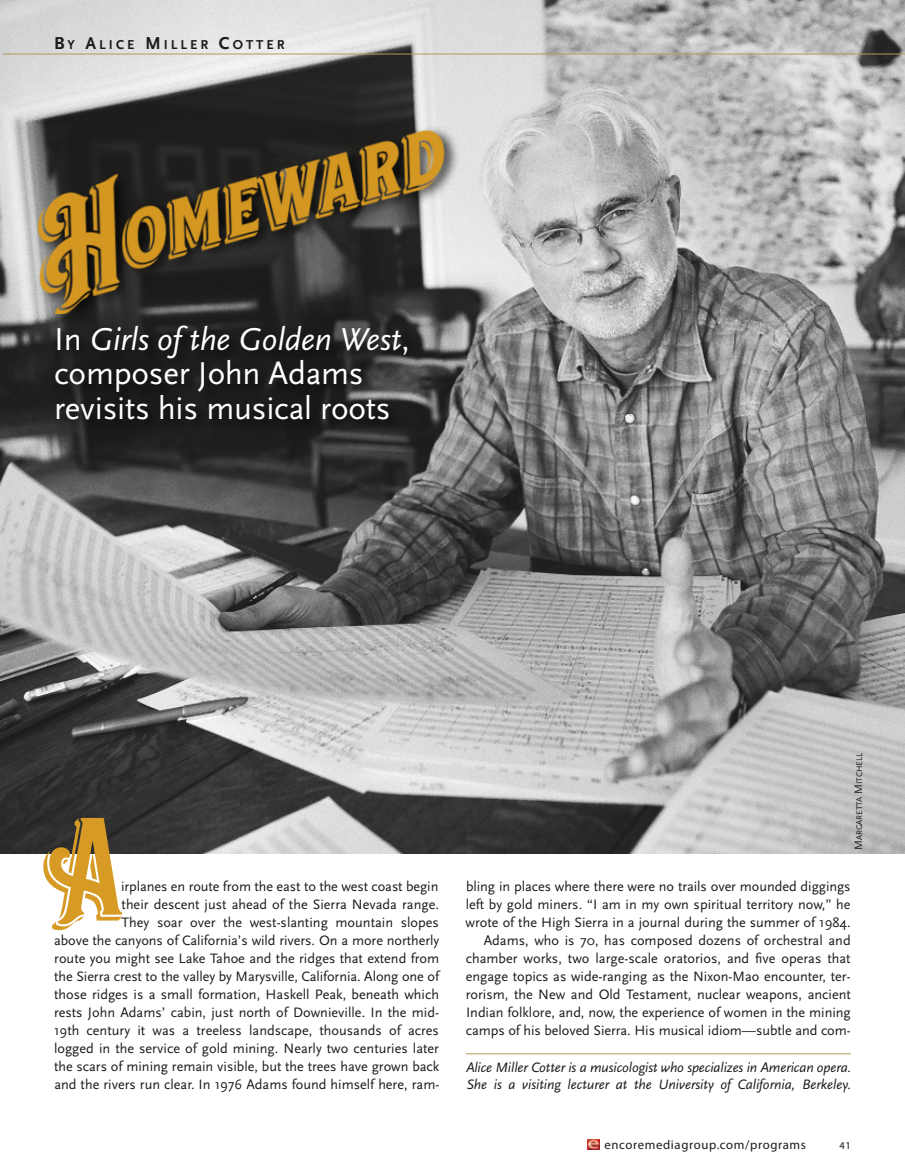
<style>
.page{position:relative;width:905px;height:1175px;background:#fff}
.page>*{position:absolute;margin:0;border:0;box-sizing:border-box;transform-origin:0 0}
.t1{font:131.7px "Balford Shadow";color:#d79b25}
.t2{font:33px/34.5px "Scala Sans Pro";letter-spacing:-.005em;color:#fff}
.t3{font:14.25px/18px "Scala Sans Pro";color:#1c1b1b;text-align:right}
.t4{font:italic 14.25px/16.5px "Scala Sans Pro";letter-spacing:-.01em;color:#1c1b1b}
.t5{font:700 13.5px "Scala Sans Pro";color:#1c1b1b}
.t6{font:12.75px "Myriad Pro";letter-spacing:.05em;color:#1c1b1b}
.t7{font:10.5px "Myriad Pro";color:#1c1b1b}
.t8{font:8.4px "Scala Sans Pro";color:#1c1b1b}
.s1{font-size:18px}
.s2{font-style:italic}
.s3{font-size:11.25px}
</style>
<div class="page">
<img style="left:0;top:0;width:904px;height:853px">
<hr style="left:3px;top:54px;width:901px;height:1px;background:#b59952">
<img style="left:35px;top:235px;width:462px;height:287px">
<hr style="left:466px;top:1053px;width:384px;height:1px;background:#b59952">
<img style="left:13px;top:110px;width:464px;height:222px">
<img style="left:20px;top:117px;width:438px;height:196px">
<svg style="left:588px;top:1139px;width:11px;height:10px"></svg>
<p class="t5" style="left:54px;top:37px;width:232px"><span class="s1">B</span>Y <span class="s1">A</span>LICE <span class="s1">M</span>ILLER <span class="s1">C</span>OTTER</p>
<h2 class="t2" style="left:54px;top:321px;width:357px">in <span class="s2">Girls of the Golden West</span>, composer John adams revisits his musical roots</h2>
<h1 class="t1" style="left:54px;top:793px;width:81px">A</h1>
<p class="t3" style="left:54px;top:877px;width:387px">irplanes en route from the east to the west coast begin<br>their descent just ahead of the Sierra Nevada range.<br>they soar over the west-slanting mountain slopes<br>above the canyons of california’s wild rivers. On a more northerly route you might see lake tahoe and the ridges that extend from the Sierra crest to the valley by Marysville, california. along one of those ridges is a small formation, haskell Peak, beneath which rests John adams’ cabin, just north of Downieville. in the mid-19th century it was a treeless landscape, thousands of acres logged in the service of gold mining. Nearly two centuries later the scars of mining remain visible, but the trees have grown back and the rivers run clear. in 1976 adams found himself here, ram-</p>
<p class="t8" style="left:854px;top:850px;width:98px;rotate:-90deg"><span class="s3">M</span>argaretta <span class="s3">M</span>itchell</p>
<p class="t3" style="left:465px;top:877px;width:387px">bling in places where there were no trails over mounded diggings left by gold miners. “i am in my own spiritual territory now,” he wrote of the high Sierra in a journal during the summer of 1984. adams, who is 70, has composed dozens of orchestral and chamber works, two large-scale oratorios, and five operas that engage topics as wide-ranging as the Nixon-Mao encounter, ter&shy;rorism, the New and Old testament, nuclear weapons, ancient indian folklore, and, now, the experience of women in the mining camps of his beloved Sierra. his musical idiom—subtle and com-</p>
<p class="t4" style="left:466px;top:1059px;width:387px">Alice Miller Cotter is a musicologist who specializes in American opera.<br>She is a visiting lecturer at the University of California, Berkeley.</p>
<p class="t6" style="left:604px;top:1137px;width:203px">encoremediagroup.com/programs</p>
<p class="t7" style="left:839px;top:1139px;width:13px">41</p>
</div>
